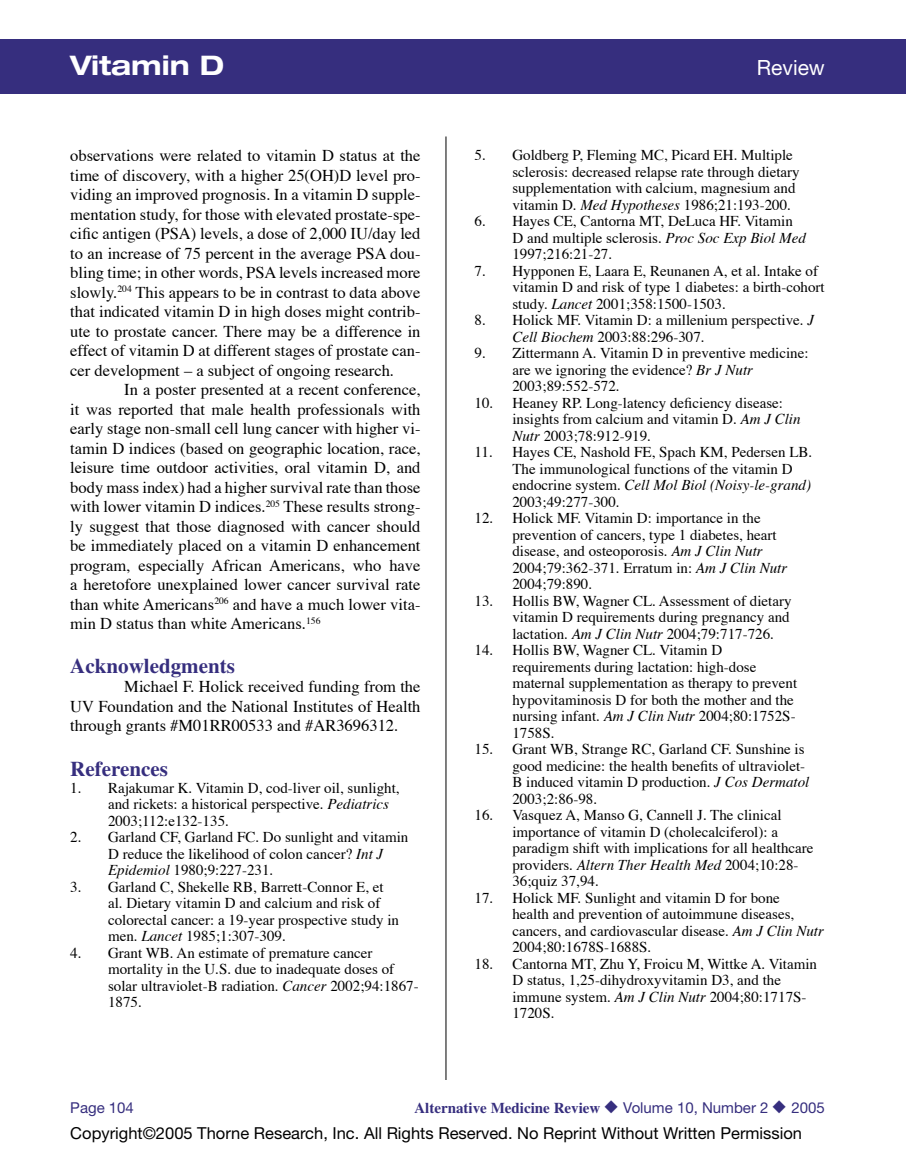
<style>
.page{position:relative;width:906px;height:1161px;background:#fff}
.page>*{position:absolute;margin:0;border:0;box-sizing:border-box;transform-origin:0 0}
.t1{font:700 expanded 27px "Helvetica Neue";color:#fff}
.t2{font:700 21px "Times";color:#362e7e}
.t3{font:21px "Helvetica Neue";color:#fff}
.t4{font:16.5px/19.5px "Times";color:#000;text-align:justify}
.t5{font:16.5px "Helvetica Neue";color:#000}
.t6{font:15px/16.5px "Times";color:#000}
.t7{font:700 15px "Times";color:#362e7e}
.t8{font:15px "Helvetica Neue";color:#362e7e}
.s1{font-style:italic}
.s2{font-family:"Helvetica Neue";font-weight:400}
</style>
<div class="page">
<div style="left:0;top:39px;width:905px;height:55px;background:#362e7e"></div>
<hr style="left:445px;top:136px;width:1px;height:944px;background:#000">
<hr style="left:905px;top:39px;width:1px;height:55px;background:#362e7e">
<h1 class="t1" style="left:70px;top:48px;width:155px">Vitamin D</h1>
<h2 class="t3" style="left:756px;top:55px;width:70px">Review</h2>
<p class="t4" style="left:70px;top:147px;width:351px">observations were related to vitamin D status at the time of discovery, with a higher 25(OH)D level pro&shy;viding an improved prognosis. In a vitamin D supple&shy;mentation study, for those with elevated prostate-spe&shy;cific antigen (PSA) levels, a dose of 2,000 IU/day led to an increase of 75 percent in the average PSA dou&shy;bling time; in other words, PSA levels increased more slowly.<sup>204</sup> This appears to be in contrast to data above that indicated vitamin D in high doses might contrib&shy;ute to prostate cancer. There may be a difference in effect of vitamin D at different stages of prostate can&shy;cer development – a subject of ongoing research.</p>
<p class="t4" style="left:70px;top:381px;width:351px;text-indent:54px">In a poster presented at a recent conference, it was reported that male health professionals with early stage non-small cell lung cancer with higher vi&shy;tamin D indices (based on geographic location, race, leisure time outdoor activities, oral vitamin D, and body mass index) had a higher survival rate than those with lower vitamin D indices.<sup>205</sup> These results strong&shy;ly suggest that those diagnosed with cancer should be immediately placed on a vitamin D enhancement program, especially African Americans, who have a heretofore unexplained lower cancer survival rate than white Americans<sup>206</sup> and have a much lower vita&shy;min D status than white Americans.<sup>156</sup></p>
<h2 class="t2" style="left:70px;top:653px;width:166px">Acknowledgments</h2>
<p class="t4" style="left:70px;top:678px;width:351px;text-indent:54px">Michael F. Holick received funding from the UV Foundation and the National Institutes of Health through grants #M01RR00533 and #AR3696312.</p>
<h2 class="t2" style="left:70px;top:757px;width:99px">References</h2>
<p class="t6" style="left:108px;top:781px;width:293px;text-indent:-38px">1. Rajakumar K. Vitamin D, cod-liver oil, sunlight, and rickets: a historical perspective. <span class="s1">Pediatrics<br></span>2003;112:e132-135.</p>
<p class="t6" style="left:108px;top:830px;width:302px;text-indent:-38px">2. Garland CF, Garland FC. Do sunlight and vitamin<br>D reduce the likelihood of colon cancer? <span class="s1">Int J<br>Epidemiol</span> 1980;9:227-231.</p>
<p class="t6" style="left:108px;top:880px;width:292px;text-indent:-38px">3. Garland C, Shekelle RB, Barrett-Connor E, et al. Dietary vitamin D and calcium and risk of colorectal cancer: a 19-year prospective study in men. <span class="s1">Lancet</span> 1985;1:307-309.</p>
<p class="t6" style="left:108px;top:946px;width:312px;text-indent:-38px">4. Grant WB. An estimate of premature cancer mortality in the U.S. due to inadequate doses of solar ultraviolet-B radiation. <span class="s1">Cancer</span> 2002;94:1867- 1875.</p>
<p class="t6" style="left:512px;top:148px;width:288px;text-indent:-38px">5. Goldberg P, Fleming MC, Picard EH. Multiple sclerosis: decreased relapse rate through dietary supplementation with calcium, magnesium and vitamin D. <span class="s1">Med Hypotheses</span> 1986;21:193-200.</p>
<p class="t6" style="left:512px;top:214px;width:295px;text-indent:-38px">6. Hayes CE, Cantorna MT, DeLuca HF. Vitamin<br>D and multiple sclerosis. <span class="s1">Proc Soc Exp Biol Med<br></span>1997;216:21-27.</p>
<p class="t6" style="left:512px;top:263px;width:314px;text-indent:-38px">7. Hypponen E, Laara E, Reunanen A, et al. Intake of vitamin D and risk of type 1 diabetes: a birth-cohort study. <span class="s1">Lancet</span> 2001;358:1500-1503.</p>
<p class="t6" style="left:512px;top:313px;width:303px;text-indent:-38px">8. Holick MF. Vitamin D: a millenium perspective. <span class="s1">J<br>Cell Biochem</span> 2003:88:296-307.</p>
<p class="t6" style="left:512px;top:346px;width:297px;text-indent:-38px">9. Zittermann A. Vitamin D in preventive medicine: are we ignoring the evidence? <span class="s1">Br J Nutr<br></span>2003;89:552-572.</p>
<p class="t6" style="left:512px;top:395px;width:289px;text-indent:-38px">10. Heaney RP. Long-latency deficiency disease: insights from calcium and vitamin D. <span class="s1">Am J Clin<br>Nutr</span> 2003;78:912-919.</p>
<p class="t6" style="left:512px;top:445px;width:301px;text-indent:-38px">11. Hayes CE, Nashold FE, Spach KM, Pedersen LB.<br>The immunological functions of the vitamin D endocrine system. <span class="s1">Cell Mol Biol (Noisy-le-grand)<br></span>2003;49:277-300.</p>
<p class="t6" style="left:512px;top:511px;width:276px;text-indent:-38px">12. Holick MF. Vitamin D: importance in the prevention of cancers, type 1 diabetes, heart disease, and osteoporosis. <span class="s1">Am J Clin Nutr </span>2004;79:362-371. Erratum in: <span class="s1">Am J Clin Nutr </span>2004;79:890.</p>
<p class="t6" style="left:512px;top:593px;width:280px;text-align:justify;text-indent:-38px">13. Hollis BW, Wagner CL. Assessment of dietary vitamin D requirements during pregnancy and lactation. <span class="s1">Am J Clin Nutr</span> 2004;79:717-726.</p>
<p class="t6" style="left:512px;top:643px;width:286px;text-indent:-38px">14. Hollis BW, Wagner CL. Vitamin D requirements during lactation: high-dose maternal supplementation as therapy to prevent hypovitaminosis D for both the mother and the nursing infant. <span class="s1">Am J Clin Nutr</span> 2004;80:1752S-1758S.</p>
<p class="t6" style="left:512px;top:742px;width:298px;text-indent:-38px">15. Grant WB, Strange RC, Garland CF. Sunshine is good medicine: the health benefits of ultraviolet-B induced vitamin D production. <span class="s1">J Cos Dermatol </span>2003;2:86-98.</p>
<p class="t6" style="left:512px;top:808px;width:302px;text-indent:-38px">16. Vasquez A, Manso G, Cannell J. The clinical importance of vitamin D (cholecalciferol): a paradigm shift with implications for all healthcare providers. <span class="s1">Altern Ther Health Med</span> 2004;10:28- 36;quiz 37,94.</p>
<p class="t6" style="left:512px;top:890px;width:313px;text-indent:-38px">17. Holick MF. Sunlight and vitamin D for bone<br>health and prevention of autoimmune diseases, cancers, and cardiovascular disease. <span class="s1">Am J Clin Nutr </span>2004;80:1678S-1688S.</p>
<p class="t6" style="left:512px;top:956px;width:306px;text-indent:-38px">18. Cantorna MT, Zhu Y, Froicu M, Wittke A. Vitamin D status, 1,25-dihydroxyvitamin D3, and the immune system. <span class="s1">Am J Clin Nutr</span> 2004;80:1717S-1720S.</p>
<p class="t8" style="left:70px;top:1099px;width:65px">Page 104</p>
<p class="t7" style="left:414px;top:1099px;width:412px">Alternative Medicine Review ◆ <span class="s2">Volume 10, Number 2</span> ◆ <span class="s2">2005</span></p>
<p class="t5" style="left:70px;top:1124px;width:733px">Copyright©2005 Thorne Research, Inc. All Rights Reserved. No Reprint Without Written Permission</p>
</div>
